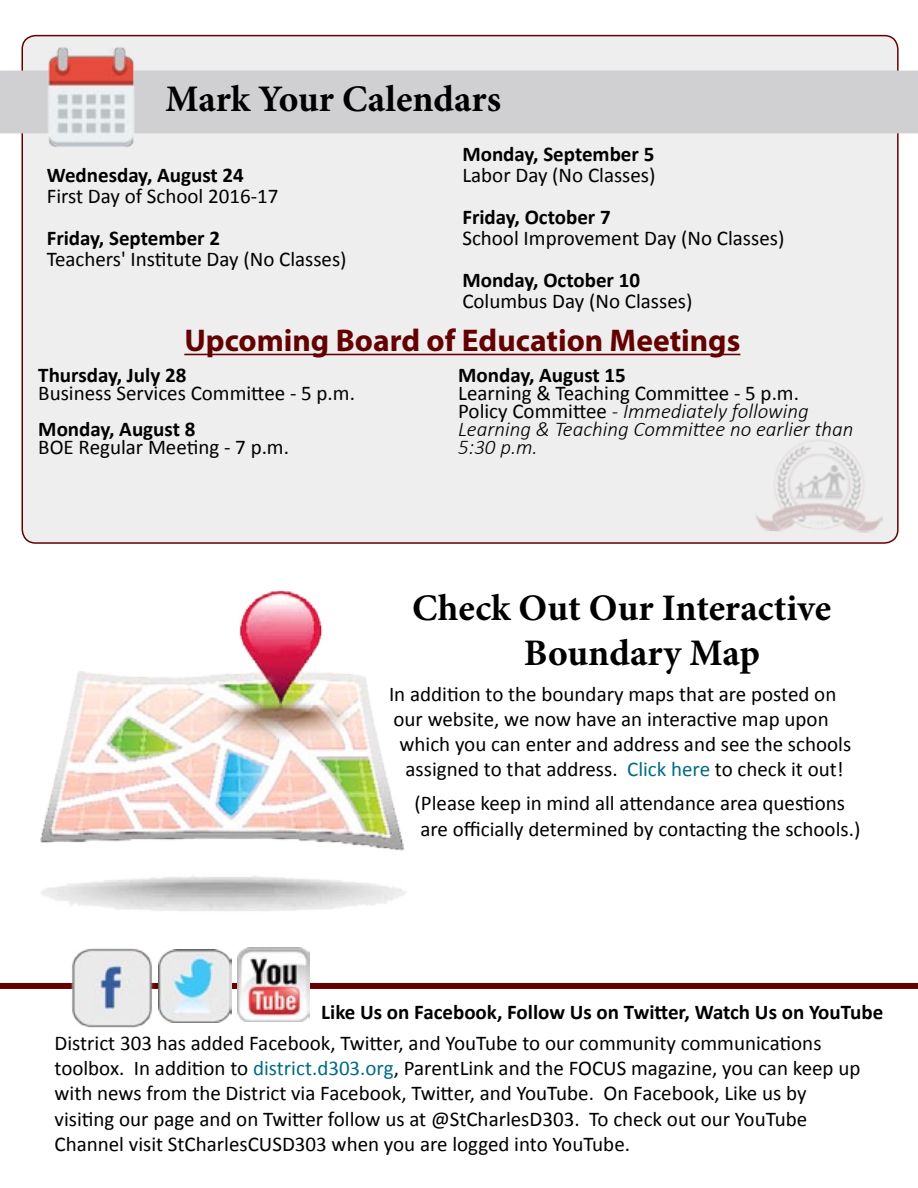
<style>
.page{position:relative;width:918px;height:1188px;background:#fff}
.page>*{position:absolute;margin:0;border:0;box-sizing:border-box;transform-origin:0 0}
.t1{font:700 37.5px/45px "Minion Pro";color:#000}
.t2{font:700 31.5px "Myriad Pro";color:#640000}
.t3{font:21px/25.2px "Calibri";color:#000}
.t4{font:700 21px "Calibri";color:#000}
.t5{font:italic 300 21px/18px "Calibri";color:#000}
.s1{font-weight:400;font-style:normal}
.s2{color:#006b84}
</style>
<div class="page">
<img style="left:40px;top:590px;width:366px;height:362px">
<div style="left:0;top:983px;width:918px;height:6px;background:#640000"></div>
<img style="left:69px;top:947px;width:86px;height:81px">
<img style="left:237px;top:948px;width:72px;height:73px">
<img style="left:158px;top:949px;width:73px;height:73px">
<div style="left:22px;top:36px;width:876px;height:507px;background:#eeeeef;border-radius:14px"></div>
<img style="left:755px;top:439px;width:128px;height:94px">
<div style="left:0;top:71px;width:918px;height:62px;background:#d0d0d3"></div>
<img style="left:38px;top:47px;width:110px;height:100px">
<hr style="left:184px;top:354px;width:556px;height:1px;background:#640000">
<h1 class="t1" style="left:165px;top:76px;width:337px">Mark Your Calendars</h1>
<p class="t4" style="left:47px;top:161px;width:199px">Wednesday, August 24</p>
<p class="t3" style="left:47px;top:183px;width:233px">First Day of School 2016-17</p>
<p class="t4" style="left:47px;top:224px;width:175px">Friday, September 2</p>
<p class="t3" style="left:47px;top:246px;width:301px">Teachers' Institute Day (No Classes)</p>
<p class="t4" style="left:462px;top:140px;width:194px">Monday, September 5</p>
<p class="t3" style="left:462px;top:162px;width:195px">Labor Day (No Classes)</p>
<p class="t4" style="left:462px;top:203px;width:150px">Friday, October 7</p>
<p class="t3" style="left:462px;top:225px;width:324px">School Improvement Day (No Classes)</p>
<p class="t4" style="left:462px;top:266px;width:179px">Monday, October 10</p>
<p class="t3" style="left:462px;top:288px;width:232px">Columbus Day (No Classes)</p>
<h2 class="t2" style="left:184px;top:320px;width:558px">Upcoming Board of Education Meetings</h2>
<p class="t4" style="left:38px;top:362px;width:150px">Thursday, July 28</p>
<p class="t3" style="left:38px;top:381px;width:318px">Business Services Committee - 5 p.m.</p>
<p class="t4" style="left:38px;top:416px;width:159px">Monday, August 8</p>
<p class="t3" style="left:38px;top:435px;width:252px">BOE Regular Meeting - 7 p.m.</p>
<p class="t4" style="left:458px;top:362px;width:169px">Monday, August 15</p>
<p class="t5" style="left:458px;top:384px;width:397px"><span class="s1">Learning &amp; Teaching Committee - 5 p.m.<br>Policy Committee</span> - Immediately following Learning &amp; Teaching Committee no earlier than 5:30 p.m.</p>
<h1 class="t1" style="left:524px;top:585px;width:309px;text-indent:-112px">Check Out Our Interactive<br>Boundary Map</h1>
<p class="t3" style="left:389px;top:681px;width:449px">In addition to the boundary maps that are posted on</p>
<p class="t3" style="left:394px;top:706px;width:437px">our website, we now have an interactive map upon</p>
<p class="t3" style="left:400px;top:732px;width:453px">which you can enter and address and see the schools</p>
<p class="t3" style="left:406px;top:757px;width:440px">assigned to that address. <span class="s2">Click here</span> to check it out!</p>
<p class="t3" style="left:415px;top:791px;width:447px">(Please keep in mind all attendance area questions are officially determined by contacting the schools.)</p>
<p class="t4" style="left:321px;top:998px;width:564px">Like Us on Facebook, Follow Us on Twitter, Watch Us on YouTube</p>
<p class="t3" style="left:55px;top:1030px;width:807px">District 303 has added Facebook, Twitter, and YouTube to our community communications toolbox. In addition to <span class="s2">district.d303.org</span>, ParentLink and the FOCUS magazine, you can keep up with news from the District via Facebook, Twitter, and YouTube. On Facebook, Like us by visiting our page and on Twitter follow us at @StCharlesD303. To check out our YouTube Channel visit StCharlesCUSD303 when you are logged into YouTube.</p>
</div>
